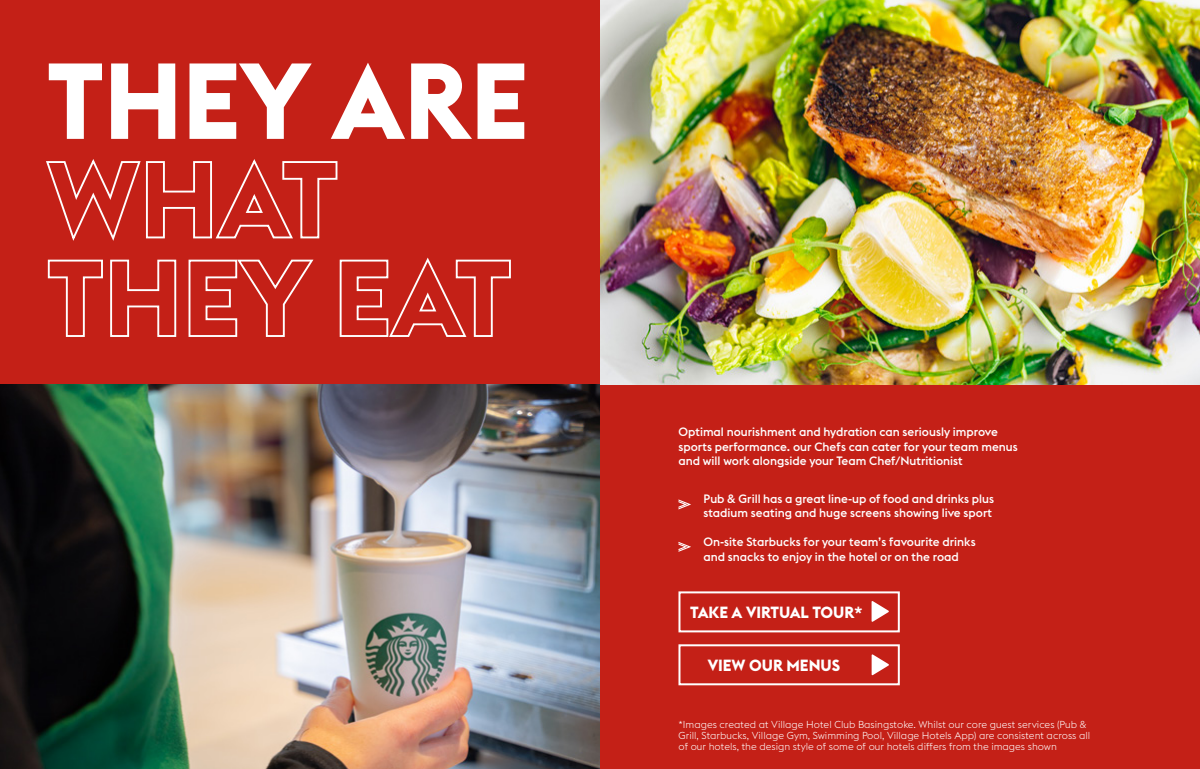
<style>
.page{position:relative;width:1200px;height:769px;background:#c42017}
.page>*{position:absolute;margin:0;border:0;box-sizing:border-box;transform-origin:0 0}
.t1{font:700 106.2px/98.6px "Village Flex";color:#fff}
.t2{font:700 16px "Village Flex";color:#fff}
.t3{font:500 12px/14.4px "Village Flex";color:#fff}
.t4{font:300 10px/11px "Village Flex";color:#fff}
</style>
<div class="page">
<img style="left:600px;top:0;width:600px;height:384px">
<img style="left:0;top:384px;width:600px;height:385px">
<svg style="left:678px;top:499px;width:13px;height:10px"></svg>
<svg style="left:678px;top:542px;width:13px;height:10px"></svg>
<div style="left:678px;top:644px;width:222px;height:41px;border:2px solid #fff"></div>
<div style="left:678px;top:591px;width:222px;height:41px;border:2px solid #fff"></div>
<svg style="left:872px;top:601px;width:17px;height:21px"></svg>
<svg style="left:872px;top:654px;width:17px;height:22px"></svg>
<h1 class="t1" style="left:47px;top:53px;width:483px">THEY ARE<br>WHAT<br>THEY EAT</h1>
<p class="t3" style="left:678px;top:425px;width:341px">Optimal nourishment and hydration can seriously improve sports performance. our Chefs can cater for your team menus and will work alongside your Team Chef/Nutritionist</p>
<p class="t3" style="left:703px;top:492px;width:292px">Pub &amp; Grill has a great line-up of food and drinks plus stadium seating and huge screens showing live sport</p>
<p class="t3" style="left:703px;top:535px;width:274px">On-site Starbucks for your team’s favourite drinks and snacks to enjoy in the hotel or on the road</p>
<h2 class="t2" style="left:690px;top:603px;width:174px">TAKE A VIRTUAL TOUR*</h2>
<h2 class="t2" style="left:708px;top:656px;width:134px">VIEW OUR MENUS</h2>
<p class="t4" style="left:678px;top:719px;width:413px">*Images created at Village Hotel Club Basingstoke. Whilst our core guest services (Pub &amp;<br>Grill, Starbucks, Village Gym, Swimming Pool, Village Hotels App) are consistent across all of our hotels, the design style of some of our hotels differs from the images shown</p>
</div>
